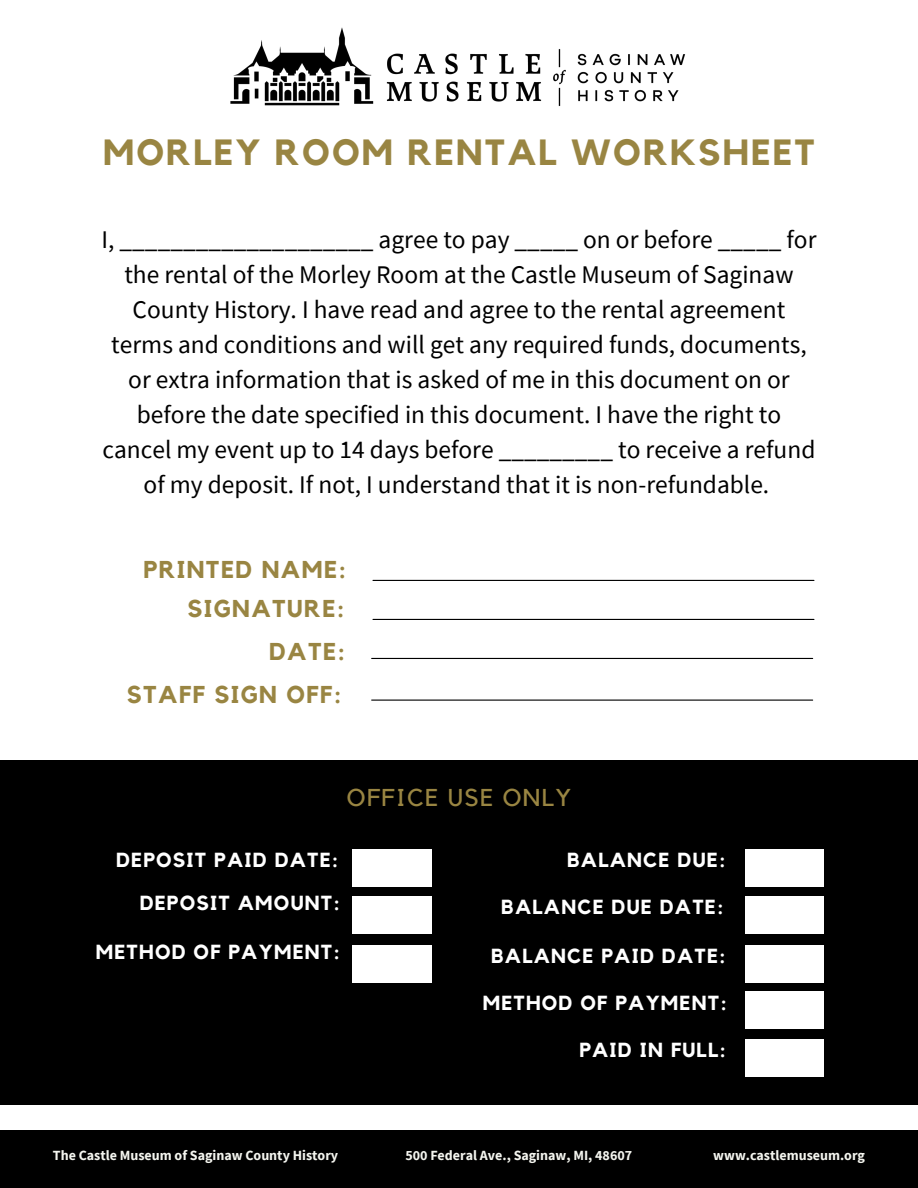
<style>
.page{position:relative;width:918px;height:1188px;background:#fff}
.page>*{position:absolute;margin:0;border:0;box-sizing:border-box;transform-origin:0 0}
.t1{font:700 36.3px "Kollektif";letter-spacing:.06em;color:#998542}
.t2{font:25.35px/35px "Source Sans Pro";color:#000;text-align:center}
.t3{font:700 24.3px "Kollektif";letter-spacing:.06em;color:#998542}
.t4{font:24.3px "Kollektif";letter-spacing:.06em;color:#998542}
.t5{font:700 20.25px "Kollektif";letter-spacing:.06em;color:#fff}
.t6{font:700 13.95px "Source Sans Pro";color:#f4f5ef}
</style>
<div class="page">
<div style="left:0;top:1130px;width:918px;height:58px;background:#000"></div>
<img style="left:230px;top:27px;width:456px;height:80px">
<hr style="left:373px;top:580px;width:441px;height:1px;background:#000">
<hr style="left:373px;top:619px;width:441px;height:1px;background:#000">
<hr style="left:372px;top:658px;width:441px;height:1px;background:#000">
<hr style="left:372px;top:700px;width:441px;height:1px;background:#000">
<div style="left:0;top:760px;width:918px;height:344px;background:#000"></div>
<div style="left:352px;top:849px;width:80px;height:37px;background:#fff"></div>
<div style="left:352px;top:896px;width:80px;height:37px;background:#fff"></div>
<div style="left:352px;top:945px;width:80px;height:37px;background:#fff"></div>
<div style="left:745px;top:849px;width:79px;height:37px;background:#fff"></div>
<div style="left:745px;top:896px;width:79px;height:37px;background:#fff"></div>
<div style="left:745px;top:945px;width:79px;height:37px;background:#fff"></div>
<div style="left:745px;top:992px;width:79px;height:37px;background:#fff"></div>
<div style="left:745px;top:1040px;width:79px;height:37px;background:#fff"></div>
<p class="t1" style="left:103px;top:136px;width:713px">MORLEY ROOM RENTAL WORKSHEET</p>
<p class="t2" style="left:101px;top:222px;width:717px">I, ____________________ agree to pay _____ on or before _____ for the rental of the Morley Room at the Castle Museum of Saginaw County History. I have read and agree to the rental agreement terms and conditions and will get any required funds, documents, or extra information that is asked of me in this document on or before the date specified in this document. I have the right to cancel my event up to 14 days before _________ to receive a refund of my deposit. If not, I understand that it is non-refundable.</p>
<p class="t3" style="left:143px;top:558px;width:204px">PRINTED NAME:</p>
<p class="t3" style="left:187px;top:597px;width:159px">SIGNATURE:</p>
<p class="t3" style="left:269px;top:640px;width:78px">DATE:</p>
<p class="t3" style="left:127px;top:683px;width:216px">STAFF SIGN OFF:</p>
<p class="t4" style="left:347px;top:786px;width:226px">OFFICE USE ONLY</p>
<p class="t5" style="left:116px;top:850px;width:224px">DEPOSIT PAID DATE:</p>
<p class="t5" style="left:140px;top:893px;width:202px">DEPOSIT AMOUNT:</p>
<p class="t5" style="left:96px;top:943px;width:246px">METHOD OF PAYMENT:</p>
<p class="t5" style="left:567px;top:850px;width:160px">BALANCE DUE:</p>
<p class="t5" style="left:501px;top:897px;width:224px">BALANCE DUE DATE:</p>
<p class="t5" style="left:491px;top:947px;width:236px">BALANCE PAID DATE:</p>
<p class="t5" style="left:483px;top:993px;width:246px">METHOD OF PAYMENT:</p>
<p class="t5" style="left:579px;top:1041px;width:148px">PAID IN FULL:</p>
<p class="t6" style="left:53px;top:1146px;width:287px">The Castle Museum of Saginaw County History</p>
<p class="t6" style="left:405px;top:1146px;width:228px">500 Federal Ave., Saginaw, MI, 48607</p>
<p class="t6" style="left:713px;top:1146px;width:153px">www.castlemuseum.org</p>
</div>
